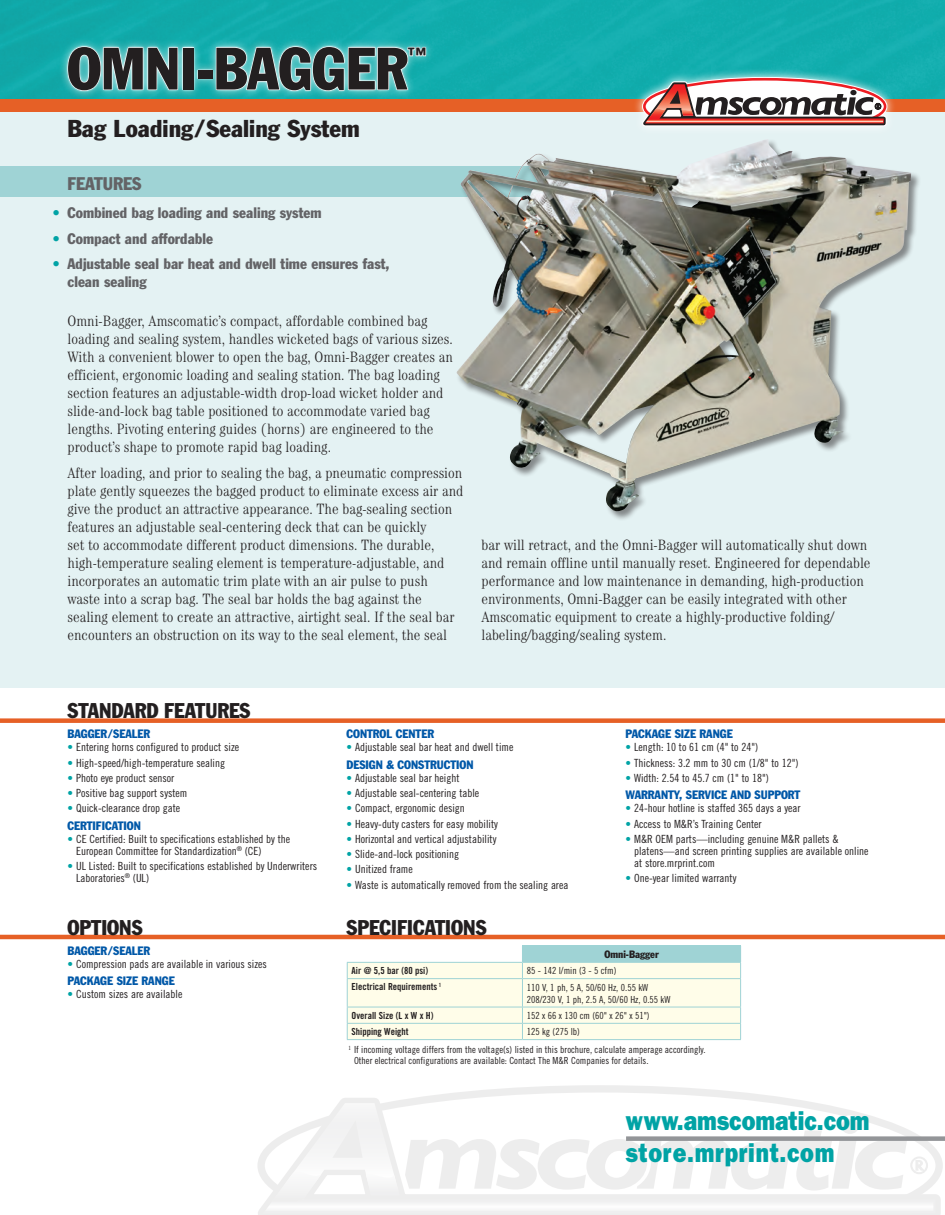
<style>
.page{position:relative;width:945px;height:1215px;background:#fff}
.page>*{position:absolute;margin:0;border:0;box-sizing:border-box;transform-origin:0 0}
.t1{font:condensed 58.5px "Franklin Gothic";color:#231f20}
.t2{font:800 27px/31.8px "Franklin Gothic";color:#00a3a5;scale:.85 1}
.t3{font:condensed 24px "Franklin Gothic";color:#231f20;scale:1.05 1}
.t4{font:condensed 21px "Franklin Gothic";color:#231f20}
.t5{font:condensed 18.75px "Franklin Gothic";color:#231f20}
.t6{font:condensed 18px "Franklin Gothic";color:#636366}
.t7{font:300 condensed 15px/18px "Century";color:#231f20}
.t8{font:condensed 15px/18px "Franklin Gothic";color:#636366}
.t9{font:condensed 12px "Franklin Gothic";color:#0158a8}
.t10{font:11.25px/12px "Trade Gothic Cond Eighteen";color:#231f20}
.t11{font:condensed 10.5px "Franklin Gothic";color:#231f20}
.t12{font:9.75px/12.1px "Trade Gothic Cond Eighteen";color:#231f20}
.t13{font:9.75px "Trade Gothic Bold Cond Twenty";color:#231f20}
.s1{color:#00a3a5}
</style>
<div class="page">
<svg style="left:466px;top:1085px;width:268px;height:7px"></svg>
<svg style="left:258px;top:1092px;width:685px;height:123px"></svg>
<svg style="left:263px;top:1103px;width:672px;height:110px"></svg>
<svg style="left:265px;top:1112px;width:668px;height:99px"></svg>
<div style="left:626px;top:1136px;width:319px;height:5px;background:#939598"></div>
<div style="left:0;top:90px;width:945px;height:26px;background:#e66026"></div>
<div style="left:0;top:0;width:945px;height:98px;background:#11adad"></div>
<div style="left:0;top:113px;width:945px;height:575px;background:#e4f2f3"></div>
<div style="left:59px;top:37px;width:376px;height:63px;background:#fff;opacity:.7"></div>
<div style="left:0;top:167px;width:590px;height:30px;background:#9fd3d5"></div>
<hr style="left:522px;top:945px;width:219px;height:1px;background:#9fd3d5">
<svg style="left:346px;top:946px;width:395px;height:94px;background:#f0f6e7"></svg>
<div style="left:456px;top:139px;width:465px;height:382px;background:#231f20;opacity:.5"></div>
<img style="left:456px;top:139px;width:455px;height:374px">
<svg style="left:66px;top:45px;width:362px;height:48px"></svg>
<div style="left:0;top:718px;width:945px;height:5px;background:#e66026"></div>
<hr style="left:0;top:935px;width:945px;height:4px;background:#e66026">
<svg style="left:890px;top:67px;width:6px;height:46px"></svg>
<svg style="left:633px;top:64px;width:257px;height:64px;background:#8e9f9e"></svg>
<h1 class="t1" style="left:68px;top:33px;width:342px">OMNI-BAGGER</h1>
<p class="t5" style="left:408px;top:43px;width:20px">™</p>
<h3 class="t3" style="left:68px;top:114px;width:280px">Bag Loading/Sealing System</h3>
<p class="t6" style="left:67px;top:172px;width:76px">FEATURES</p>
<p class="t8" style="left:52px;top:203px;width:270px"><span class="s1">•</span> Combined bag loading and sealing system</p>
<p class="t8" style="left:52px;top:229px;width:162px"><span class="s1">•</span> Compact and affordable</p>
<p class="t8" style="left:68px;top:255px;width:324px;text-indent:-15px"><span class="s1">•</span> Adjustable seal bar heat and dwell time ensures fast, clean sealing</p>
<p class="t7" style="left:68px;top:311px;width:387px">Omni-Bagger, Amscomatic’s compact, affordable combined bag loading and sealing system, handles wicketed bags of various sizes.<br>With a convenient blower to open the bag, Omni-Bagger creates an efficient, ergonomic loading and sealing station. The bag loading section features an adjustable-width drop-load wicket holder and slide-and-lock bag table positioned to accommodate varied bag lengths. Pivoting entering guides (horns) are engineered to the product’s shape to promote rapid bag loading.</p>
<p class="t7" style="left:68px;top:464px;width:398px">After loading, and prior to sealing the bag, a pneumatic compression plate gently squeezes the bagged product to eliminate excess air and give the product an attractive appearance. The bag-sealing section features an adjustable seal-centering deck that can be quickly<br>set to accommodate different product dimensions. The durable, high-temperature sealing element is temperature‑adjustable, and incorporates an automatic trim plate with an air pulse to push waste into a scrap bag. The seal bar holds the bag against the sealing element to create an attractive, airtight seal. If the seal bar encounters an obstruction on its way to the seal element, the seal</p>
<p class="t7" style="left:482px;top:536px;width:391px">bar will retract, and the Omni-Bagger will automatically shut down and remain offline until manually reset. Engineered for dependable performance and low maintenance in demanding, high-production environments, Omni-Bagger can be easily integrated with other Amscomatic equipment to create a highly-productive folding/ labeling/bagging/sealing system.</p>
<h3 class="t4" style="left:67px;top:698px;width:185px">STANDARD FEATURES</h3>
<p class="t9" style="left:68px;top:727px;width:84px">BAGGER/SEALER</p>
<p class="t10" style="left:68px;top:741px;width:173px"><span class="s1">•</span> Entering horns configured to product size</p>
<p class="t10" style="left:68px;top:757px;width:159px"><span class="s1">•</span> High-speed/high-temperature sealing</p>
<p class="t10" style="left:68px;top:772px;width:108px"><span class="s1">•</span> Photo eye product sensor</p>
<p class="t10" style="left:68px;top:787px;width:121px"><span class="s1">•</span> Positive bag support system</p>
<p class="t10" style="left:68px;top:802px;width:114px"><span class="s1">•</span> Quick-clearance drop gate</p>
<p class="t9" style="left:68px;top:818px;width:75px">CERTIFICATION</p>
<p class="t10" style="left:76px;top:833px;width:216px;text-indent:-9px"><span class="s1">•</span> CE Certified: Built to specifications established by the<br>European Committee for Standardization<sup>®</sup> (CE)</p>
<p class="t10" style="left:76px;top:860px;width:243px;text-indent:-9px"><span class="s1">•</span> UL Listed: Built to specifications established by Underwriters<br>Laboratories<sup>®</sup> (UL)</p>
<h3 class="t4" style="left:67px;top:915px;width:77px">OPTIONS</h3>
<p class="t9" style="left:68px;top:943px;width:84px">BAGGER/SEALER</p>
<p class="t10" style="left:68px;top:958px;width:201px"><span class="s1">•</span> Compression pads are available in various sizes</p>
<p class="t9" style="left:68px;top:974px;width:109px">PACKAGE SIZE RANGE</p>
<p class="t10" style="left:68px;top:988px;width:116px"><span class="s1">•</span> Custom sizes are available</p>
<p class="t9" style="left:346px;top:727px;width:89px">CONTROL CENTER</p>
<p class="t10" style="left:346px;top:741px;width:168px"><span class="s1">•</span> Adjustable seal bar heat and dwell time</p>
<p class="t9" style="left:346px;top:757px;width:129px">DESIGN &amp; CONSTRUCTION</p>
<p class="t10" style="left:346px;top:772px;width:115px"><span class="s1">•</span> Adjustable seal bar height</p>
<p class="t10" style="left:346px;top:787px;width:134px"><span class="s1">•</span> Adjustable seal-centering table</p>
<p class="t10" style="left:346px;top:802px;width:120px"><span class="s1">•</span> Compact, ergonomic design</p>
<p class="t10" style="left:346px;top:818px;width:153px"><span class="s1">•</span> Heavy-duty casters for easy mobility</p>
<p class="t10" style="left:346px;top:833px;width:151px"><span class="s1">•</span> Horizontal and vertical adjustability</p>
<p class="t10" style="left:346px;top:848px;width:114px"><span class="s1">•</span> Slide-and-lock positioning</p>
<p class="t10" style="left:346px;top:863px;width:68px"><span class="s1">•</span> Unitized frame</p>
<p class="t10" style="left:346px;top:879px;width:223px"><span class="s1">•</span> Waste is automatically removed from the sealing area</p>
<h3 class="t4" style="left:346px;top:915px;width:142px">SPECIFICATIONS</h3>
<p class="t9" style="left:626px;top:727px;width:109px">PACKAGE SIZE RANGE</p>
<p class="t10" style="left:626px;top:741px;width:134px"><span class="s1">•</span> Length: 10 to 61 cm (4" to 24")</p>
<p class="t10" style="left:626px;top:757px;width:175px"><span class="s1">•</span> Thickness: 3.2 mm to 30 cm (1/8" to 12")</p>
<p class="t10" style="left:626px;top:772px;width:145px"><span class="s1">•</span> Width: 2.54 to 45.7 cm (1" to 18")</p>
<p class="t9" style="left:626px;top:788px;width:176px">WARRANTY, SERVICE AND SUPPORT</p>
<p class="t10" style="left:626px;top:802px;width:177px"><span class="s1">•</span> 24-hour hotline is staffed 365 days a year</p>
<p class="t10" style="left:626px;top:818px;width:138px"><span class="s1">•</span> Access to M&amp;R’s Training Center</p>
<p class="t10" style="left:634px;top:833px;width:236px;text-indent:-9px"><span class="s1">•</span> M&amp;R OEM parts—including genuine M&amp;R pallets &amp; platens—and screen printing supplies are available online at store.mrprint.com</p>
<p class="t10" style="left:626px;top:872px;width:112px"><span class="s1">•</span> One-year limited warranty</p>
<p class="t11" style="left:604px;top:948px;width:56px">Omni-Bagger</p>
<p class="t13" style="left:352px;top:965px;width:78px">Air @ 5,5 bar (80 psi)</p>
<p class="t12" style="left:527px;top:965px;width:91px">85 - 142 l/min (3 - 5 cfm)</p>
<p class="t13" style="left:352px;top:981px;width:91px">Electrical Requirements <sup>1</sup></p>
<p class="t12" style="left:527px;top:981px;width:145px">110 V, 1 ph, 5 A, 50/60 Hz, 0.55 kW<br>208/230 V, 1 ph, 2.5 A, 50/60 Hz, 0.55 kW</p>
<p class="t13" style="left:352px;top:1009px;width:83px">Overall Size (L x W x H)</p>
<p class="t12" style="left:527px;top:1009px;width:124px">152 x 66 x 130 cm (60" x 26" x 51")</p>
<p class="t13" style="left:352px;top:1026px;width:59px">Shipping Weight</p>
<p class="t12" style="left:348px;top:1023px;width:359px;line-height:17.9px;text-indent:178px">125 kg (275 lb)<br><sup>1</sup> If incoming voltage differs from the voltage(s) listed in this brochure, calculate amperage accordingly.</p>
<p class="t12" style="left:354px;top:1054px;width:296px">Other electrical configurations are available: Contact The M&amp;R Companies for details.</p>
<h2 class="t2" style="left:626px;top:1104px;width:289px">www.amscomatic.com store.mrprint.com</h2>
</div>
